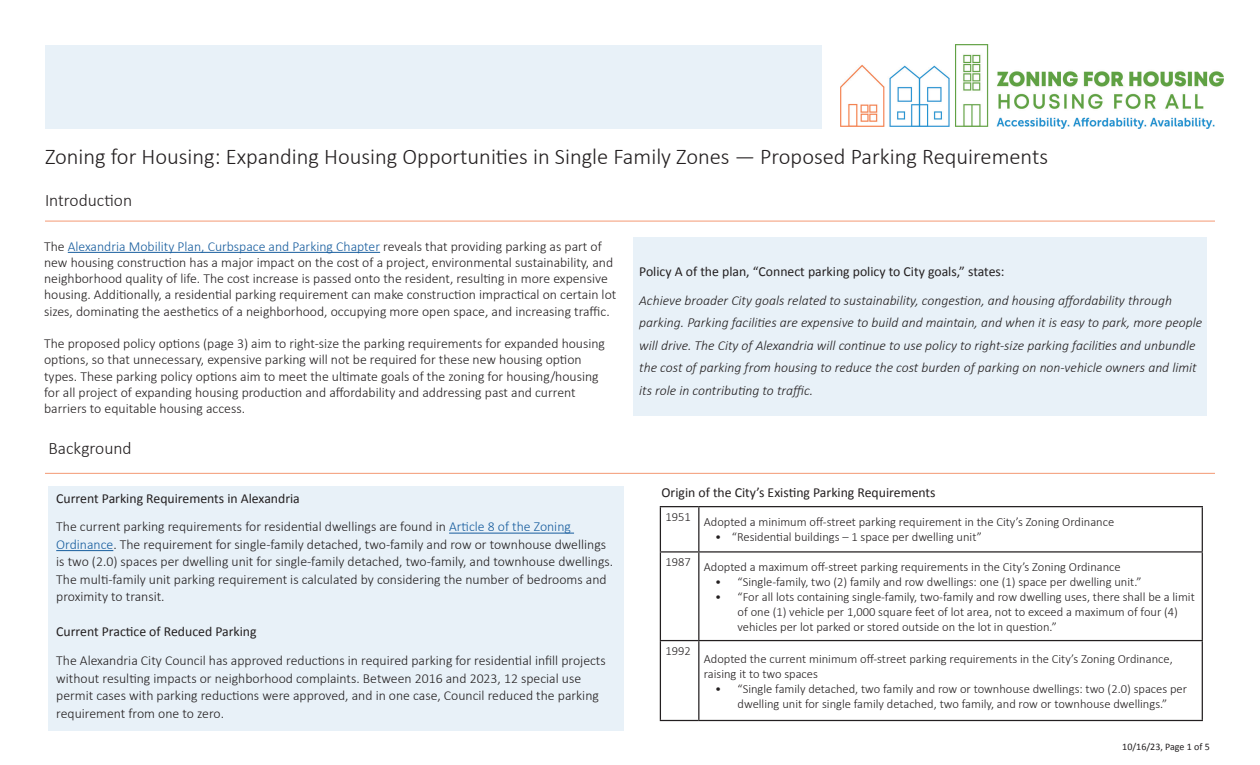
<style>
.page{position:relative;width:1260px;height:765px;background:#fff}
.page>*{position:absolute;margin:0;border:0;box-sizing:border-box;transform-origin:0 0}
.t1{font:300 22.5px "Calibri";color:#231f20}
.t2{font:300 17.5px "Calibri";color:#231f20}
.t3{font:300 13.75px/16.2px "Calibri";color:#231f20}
.t4{font:italic 300 13.75px/22.5px "Calibri";color:#231f20}
.t5{font:13.75px "Calibri";color:#231f20}
.t6{font:300 12.5px/15px "Calibri";color:#231f20}
.t7{font:10px "Calibri";color:#231f20}
.s1{color:#175d9e}
</style>
<div class="page">
<div style="left:45px;top:45px;width:776px;height:83px;background:#e8f1f8"></div>
<img style="left:840px;top:45px;width:384px;height:83px">
<hr style="left:45px;top:221px;width:1170px;height:1px;background:#f49974">
<div style="left:634px;top:237px;width:573px;height:178px;background:#e8f1f8"></div>
<hr style="left:68px;top:252px;width:312px;height:1px;background:#175d9e">
<hr style="left:45px;top:473px;width:1170px;height:1px;background:#f49974">
<div style="left:49px;top:487px;width:575px;height:244px;background:#e8f1f8"></div>
<hr style="left:449px;top:533px;width:125px;height:1px;background:#175d9e">
<hr style="left:56px;top:550px;width:57px;height:1px;background:#175d9e">
<hr style="left:660px;top:506px;width:39px;height:1px;background:#231f20">
<hr style="left:660px;top:507px;width:1px;height:44px;background:#231f20">
<hr style="left:699px;top:506px;width:504px;height:1px;background:#231f20">
<hr style="left:698px;top:507px;width:1px;height:44px;background:#231f20">
<hr style="left:1202px;top:507px;width:1px;height:44px;background:#231f20">
<hr style="left:660px;top:551px;width:39px;height:2px;background:#231f20">
<hr style="left:660px;top:553px;width:1px;height:87px;background:#231f20">
<hr style="left:699px;top:551px;width:504px;height:2px;background:#231f20">
<hr style="left:698px;top:553px;width:1px;height:87px;background:#231f20">
<hr style="left:1202px;top:553px;width:1px;height:87px;background:#231f20">
<hr style="left:660px;top:640px;width:39px;height:1px;background:#231f20">
<hr style="left:660px;top:641px;width:1px;height:79px;background:#231f20">
<hr style="left:699px;top:640px;width:504px;height:1px;background:#231f20">
<hr style="left:698px;top:641px;width:1px;height:79px;background:#231f20">
<hr style="left:1202px;top:641px;width:1px;height:79px;background:#231f20">
<hr style="left:660px;top:720px;width:39px;height:1px;background:#231f20">
<hr style="left:699px;top:720px;width:504px;height:1px;background:#231f20">
<p class="t1" style="left:45px;top:142px;width:1005px">Zoning for Housing: Expanding Housing Opportunities in Single Family Zones — Proposed Parking Requirements</p>
<p class="t2" style="left:45px;top:189px;width:89px">Introduction</p>
<p class="t3" style="left:44px;top:237px;width:574px">The <span class="s1">Alexandria Mobility Plan, Curbspace and Parking Chapter</span> reveals that providing parking as part of new housing construction has a major impact on the cost of a project, environmental sustainability, and neighborhood quality of life. The cost increase is passed onto the resident, resulting in more expensive housing. Additionally, a residential parking requirement can make construction impractical on certain lot sizes, dominating the aesthetics of a neighborhood, occupying more open space, and increasing traffic.</p>
<p class="t3" style="left:44px;top:335px;width:563px">The proposed policy options (page 3) aim to right-size the parking requirements for expanded housing options, so that unnecessary, expensive parking will not be required for these new housing option types. These parking policy options aim to meet the ultimate goals of the zoning for housing/housing for all project of expanding housing production and affordability and addressing past and current barriers to equitable housing access.</p>
<p class="t2" style="left:49px;top:437px;width:85px">Background</p>
<p class="t5" style="left:56px;top:489px;width:245px">Current Parking Requirements in Alexandria</p>
<p class="t3" style="left:56px;top:517px;width:558px;line-height:17.5px">The current parking requirements for residential dwellings are found in <span class="s1">Article 8 of the Zoning Ordinance</span>. The requirement for single-family detached, two-family and row or townhouse dwellings is two (2.0) spaces per dwelling unit for single-family detached, two-family, and townhouse dwellings.<br>The multi-family unit parking requirement is calculated by considering the number of bedrooms and proximity to transit.</p>
<p class="t5" style="left:56px;top:623px;width:202px">Current Practice of Reduced Parking</p>
<p class="t3" style="left:56px;top:651px;width:551px;line-height:17.5px">The Alexandria City Council has approved reductions in required parking for residential infill projects without resulting impacts or neighborhood complaints. Between 2016 and 2023, 12 special use permit cases with parking reductions were approved, and in one case, Council reduced the parking requirement from one to zero.</p>
<p class="t5" style="left:639px;top:263px;width:367px">Policy A of the plan, “Connect parking policy to City goals,” states:</p>
<p class="t4" style="left:639px;top:289px;width:565px">Achieve broader City goals related to sustainability, congestion, and housing affordability through parking. Parking facilities are expensive to build and maintain, and when it is easy to park, more people will drive. The City of Alexandria will continue to use policy to right-size parking facilities and unbundle the cost of parking from housing to reduce the cost burden of parking on non-vehicle owners and limit its role in contributing to traffic.</p>
<p class="t5" style="left:662px;top:483px;width:276px">Origin of the City’s Existing Parking Requirements</p>
<p class="t6" style="left:665px;top:509px;width:27px">1951</p>
<p class="t6" style="left:704px;top:514px;width:412px">Adopted a minimum off-street parking requirement in the City’s Zoning Ordinance</p>
<p class="t6" style="left:715px;top:529px;width:268px">• “Residential buildings – 1 space per dwelling unit”</p>
<p class="t6" style="left:665px;top:554px;width:27px">1987</p>
<p class="t6" style="left:704px;top:559px;width:418px">Adopted a maximum off-street parking requirements in the City’s Zoning Ordinance</p>
<p class="t6" style="left:715px;top:574px;width:428px">• “Single-family, two (2) family and row dwellings: one (1) space per dwelling unit.”</p>
<p class="t6" style="left:738px;top:589px;width:459px;text-indent:-22px">• “For all lots containing single-family, two-family and row dwelling uses, there shall be a limit of one (1) vehicle per 1,000 square feet of lot area, not to exceed a maximum of four (4) vehicles per lot parked or stored outside on the lot in question.”</p>
<p class="t6" style="left:665px;top:643px;width:27px">1992</p>
<p class="t6" style="left:704px;top:650px;width:470px">Adopted the current minimum off-street parking requirements in the City’s Zoning Ordinance, raising it to two spaces</p>
<p class="t6" style="left:715px;top:680px;width:473px;text-align:center">• “Single family detached, two family and row or townhouse dwellings: two (2.0) spaces per dwelling unit for single family detached, two family, and row or townhouse dwellings.”</p>
<p class="t7" style="left:1122px;top:740px;width:89px">10/16/23, Page 1 of 5</p>
</div>
